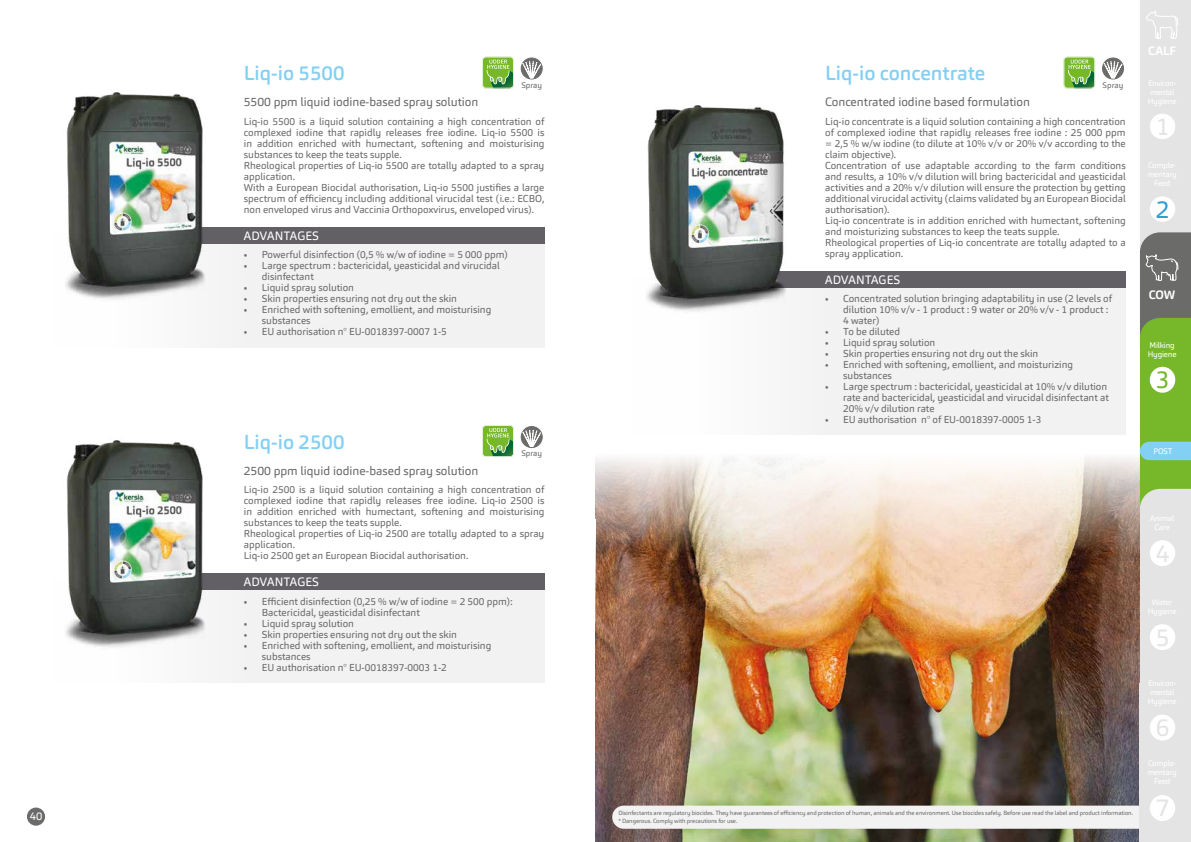
<style>
.page{position:relative;width:1191px;height:842px;background:#fff}
.page>*{position:absolute;margin:0;border:0;box-sizing:border-box;transform-origin:0 0}
.t1{font:24.3px "Carnas";color:#e4e4e4}
.t2{font:24.3px "Carnas";color:#319fd0}
.t3{font:24.3px "Carnas";color:#76b82a}
.t4{font:500 20px "Carnas";color:#83d0f5}
.t5{font:12px "Carnas";color:#6b6b6a}
.t6{font:12px "Carnas";letter-spacing:.01em;color:#fff}
.t7{font:700 12px "Carnas";letter-spacing:-.005em;color:#fff}
.t8{font:11px "Carnas";color:#fff}
.t9{font:10px/11px "Carnas";color:#6b6b6a}
.t10{font:8px/9px "Carnas";letter-spacing:-.02em;color:#fff}
.t11{font:8px "Carnas";color:#6b6b6a}
.t12{font:6px/8px "Carnas";letter-spacing:-.01em;color:#6b6b6a}
</style>
<div class="page">
<img style="left:595px;top:556px;width:545px;height:286px">
<svg style="left:595px;top:453px;width:545px;height:103px"></svg>
<div style="left:612px;top:806px;width:556px;height:23px;background:#f2f2f2;border-radius:12px"></div>
<div style="left:632px;top:276px;width:493px;height:158px;background:#f2f2f2"></div>
<div style="left:632px;top:271px;width:493px;height:16px;background:#625f65"></div>
<img style="left:632px;top:105px;width:164px;height:210px">
<svg style="left:1063px;top:57px;width:32px;height:31px"></svg>
<div style="left:1102px;top:58px;width:22px;height:21px;background:#6b6b6a;border:1px solid #6b6b6a;border-radius:50%"></div>
<svg style="left:1103px;top:61px;width:19px;height:18px"></svg>
<div style="left:51px;top:232px;width:493px;height:115px;background:#f2f2f2"></div>
<div style="left:51px;top:227px;width:493px;height:16px;background:#625f65"></div>
<img style="left:51px;top:92px;width:164px;height:210px">
<svg style="left:482px;top:57px;width:32px;height:31px"></svg>
<div style="left:521px;top:58px;width:22px;height:21px;background:#6b6b6a;border:1px solid #6b6b6a;border-radius:50%"></div>
<svg style="left:522px;top:61px;width:19px;height:18px"></svg>
<div style="left:51px;top:579px;width:493px;height:103px;background:#f2f2f2"></div>
<div style="left:51px;top:574px;width:493px;height:16px;background:#625f65"></div>
<img style="left:51px;top:440px;width:164px;height:210px">
<svg style="left:482px;top:425px;width:32px;height:32px"></svg>
<div style="left:521px;top:426px;width:22px;height:22px;background:#6b6b6a;border:1px solid #6b6b6a;border-radius:50%"></div>
<svg style="left:522px;top:430px;width:19px;height:17px"></svg>
<svg style="left:1140px;top:0;width:51px;height:842px;background:#c4d2ba"></svg>
<div style="left:1149px;top:795px;width:26px;height:26px;background:#fff;border-radius:50%"></div>
<div style="left:27px;top:807px;width:18px;height:19px;background:#6b6b6a;border-radius:50%"></div>
<p class="t8" style="left:30px;top:809px;width:14px">40</p>
<h2 class="t4" style="left:244px;top:60px;width:102px">Liq-io 5500</h2>
<p class="t9" style="left:244px;top:116px;width:302px">Liq-io 5500 is a liquid solution containing a high concentration of complexed iodine that rapidly releases free iodine. Liq-io 5500 is in addition enriched with humectant, softening and moisturising substances to keep the teats supple.<br>Rheological properties of Liq-io 5500 are totally adapted to a spray application.<br>With a European Biocidal authorisation, Liq-io 5500 justifies a large spectrum of efficiency including additional virucidal test (i.e.: ECBO, non enveloped virus and Vaccinia Orthopoxvirus, enveloped virus).</p>
<p class="t11" style="left:521px;top:80px;width:22px">Spray</p>
<p class="t5" style="left:244px;top:94px;width:236px">5500 ppm liquid iodine-based spray solution</p>
<p class="t6" style="left:244px;top:228px;width:77px">ADVANTAGES</p>
<p class="t9" style="left:244px;top:249px;width:265px">• Powerful disinfection (0,5 % w/w of iodine = 5 000 ppm)</p>
<p class="t9" style="left:262px;top:260px;width:239px;text-indent:-18px">• Large spectrum : bactericidal, yeasticidal and virucidal disinfectant</p>
<p class="t9" style="left:244px;top:282px;width:112px">• Liquid spray solution</p>
<p class="t9" style="left:244px;top:293px;width:215px">• Skin properties ensuring not dry out the skin</p>
<p class="t9" style="left:262px;top:304px;width:231px;text-indent:-18px">• Enriched with softening, emollient, and moisturising substances</p>
<p class="t9" style="left:244px;top:326px;width:204px">• EU authorisation n° EU-0018397-0007 1-5</p>
<h2 class="t4" style="left:244px;top:429px;width:102px">Liq-io 2500</h2>
<p class="t9" style="left:244px;top:484px;width:302px">Liq-io 2500 is a liquid solution containing a high concentration of complexed iodine that rapidly releases free iodine. Liq-io 2500 is in addition enriched with humectant, softening and moisturising substances to keep the teats supple.<br>Rheological properties of Liq-io 2500 are totally adapted to a spray application.<br>Liq-io 2500 get an European Biocidal authorisation.</p>
<p class="t11" style="left:521px;top:448px;width:22px">Spray</p>
<p class="t5" style="left:244px;top:463px;width:236px">2500 ppm liquid iodine-based spray solution</p>
<p class="t6" style="left:244px;top:574px;width:77px">ADVANTAGES</p>
<p class="t9" style="left:262px;top:596px;width:252px;text-indent:-18px">• Efficient disinfection (0,25 % w/w of iodine = 2 500 ppm):<br>Bactericidal, yeasticidal disinfectant</p>
<p class="t9" style="left:244px;top:618px;width:112px">• Liquid spray solution</p>
<p class="t9" style="left:244px;top:629px;width:215px">• Skin properties ensuring not dry out the skin</p>
<p class="t9" style="left:262px;top:640px;width:231px;text-indent:-18px">• Enriched with softening, emollient, and moisturising substances</p>
<p class="t9" style="left:244px;top:662px;width:204px">• EU authorisation n° EU-0018397-0003 1-2</p>
<h2 class="t4" style="left:825px;top:60px;width:161px">Liq-io concentrate</h2>
<p class="t9" style="left:825px;top:116px;width:302px">Liq-io concentrate is a liquid solution containing a high concentration of complexed iodine that rapidly releases free iodine : 25 000 ppm = 2,5 % w/w iodine (to dilute at 10% v/v or 20% v/v according to the claim objective).<br>Concentration of use adaptable according to the farm conditions and results, a 10% v/v dilution will bring bactericidal and yeasticidal activities and a 20% v/v dilution will ensure the protection by getting additional virucidal activity (claims validated by an European Biocidal authorisation).<br>Liq-io concentrate is in addition enriched with humectant, softening and moisturizing substances to keep the teats supple.<br>Rheological properties of Liq-io concentrate are totally adapted to a spray application.</p>
<p class="t11" style="left:1102px;top:80px;width:22px">Spray</p>
<p class="t5" style="left:825px;top:94px;width:206px">Concentrated iodine based formulation</p>
<p class="t6" style="left:825px;top:272px;width:77px">ADVANTAGES</p>
<p class="t9" style="left:843px;top:293px;width:270px;text-indent:-18px">• Concentrated solution bringing adaptability in use (2 levels of dilution 10% v/v - 1 product : 9 water or 20% v/v - 1 product :<br>4 water)</p>
<p class="t9" style="left:825px;top:326px;width:76px">• To be diluted</p>
<p class="t9" style="left:825px;top:337px;width:112px">• Liquid spray solution</p>
<p class="t9" style="left:825px;top:348px;width:215px">• Skin properties ensuring not dry out the skin</p>
<p class="t9" style="left:843px;top:359px;width:231px;text-indent:-18px">• Enriched with softening, emollient, and moisturizing substances</p>
<p class="t9" style="left:843px;top:381px;width:267px;text-indent:-18px">• Large spectrum : bactericidal, yeasticidal at 10% v/v dilution rate and bactericidal, yeasticidal and virucidal disinfectant at<br>20% v/v dilution rate</p>
<p class="t9" style="left:825px;top:414px;width:218px">• EU authorisation n° of EU-0018397-0005 1-3</p>
<p class="t7" style="left:1148px;top:43px;width:29px">CALF</p>
<h1 class="t1" style="left:1155px;top:111px;width:15px">1</h1>
<h1 class="t2" style="left:1155px;top:194px;width:15px">2</h1>
<p class="t7" style="left:1148px;top:287px;width:28px">COW</p>
<p class="t10" style="left:1147px;top:340px;width:30px">Milking<br>Hygiene</p>
<h1 class="t3" style="left:1155px;top:364px;width:15px">3</h1>
<p class="t10" style="left:1153px;top:447px;width:20px">POST</p>
<h1 class="t1" style="left:1155px;top:538px;width:15px">4</h1>
<h1 class="t1" style="left:1155px;top:622px;width:15px">5</h1>
<h1 class="t1" style="left:1155px;top:712px;width:15px">6</h1>
<p class="t12" style="left:618px;top:809px;width:516px">Disinfectants are regulatory biocides. They have guarantees of efficiency and protection of human, animals and the environment. Use biocides safely. Before use read the label and product information. * Dangerous. Comply with precautions for use.</p>
<h1 class="t1" style="left:1155px;top:792px;width:15px">7</h1>
</div>
